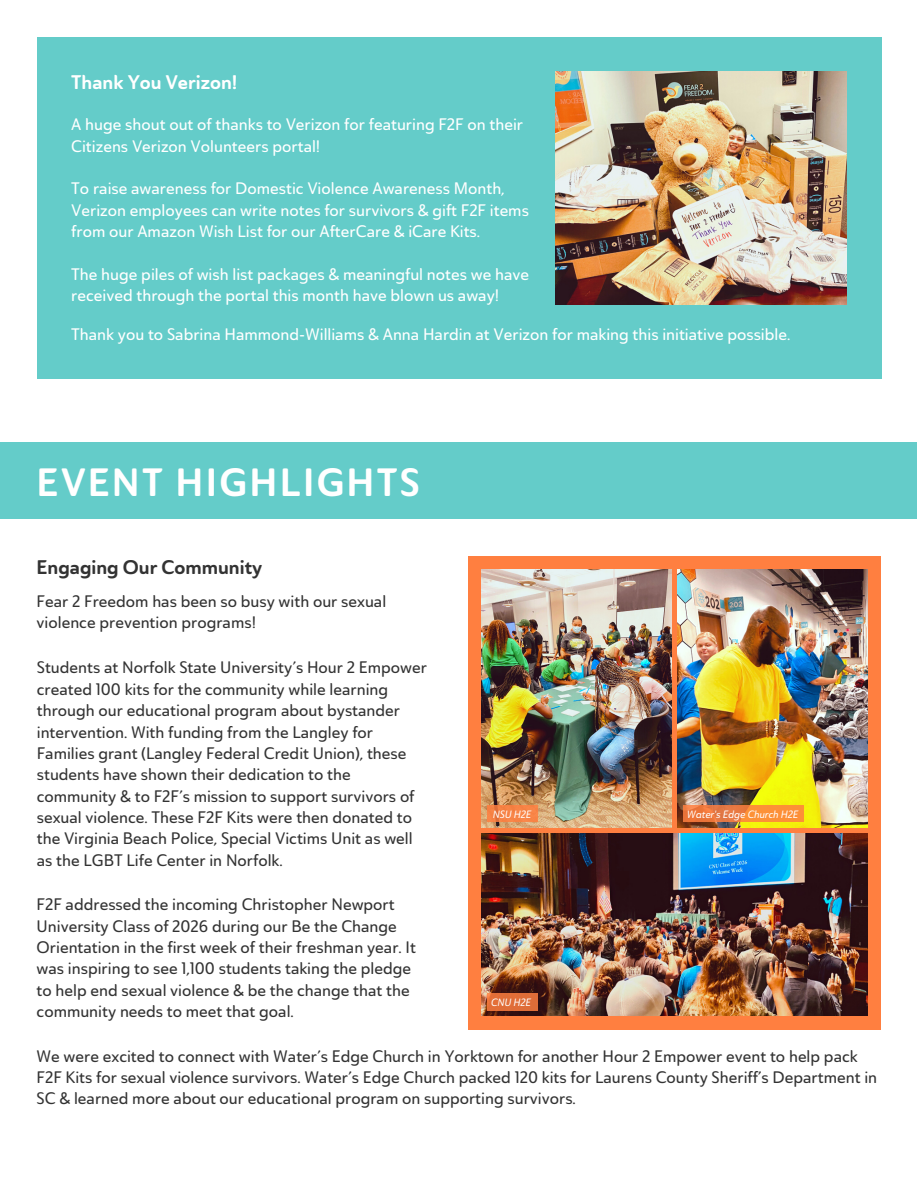
<style>
.page{position:relative;width:918px;height:1188px;background:#fff}
.page>*{position:absolute;margin:0;border:0;box-sizing:border-box;transform-origin:0 0}
.t1{font:39px "Ainslie Sans Nor Bol";letter-spacing:.06em;color:#fff}
.t2{font:19.5px "Ainslie Sans Nor Bol";color:#333}
.t3{font:19.5px "Ainslie Sans Nor Bol";color:#fff}
.t4{font:16.5px/21.3px "Ainslie Sans Nor Med";color:#333}
.t5{font:16.5px/21.3px "Ainslie Sans Nor Med";color:#fff}
.t6{font:10.5px "Ainslie Sans Nor Med It";color:#fff}
</style>
<div class="page">
<div style="left:37px;top:37px;width:844px;height:341px;background:#64ccc9"></div>
<img style="left:556px;top:72px;width:291px;height:233px">
<div style="left:0;top:442px;width:917px;height:77px;background:#64ccc9"></div>
<div style="left:468px;top:556px;width:413px;height:473px;background:#ff7f40"></div>
<img style="left:482px;top:570px;width:190px;height:257px">
<img style="left:482px;top:833px;width:386px;height:182px">
<img style="left:677px;top:570px;width:190px;height:257px">
<svg style="left:487px;top:805px;width:50px;height:17px"></svg>
<svg style="left:683px;top:805px;width:120px;height:17px"></svg>
<div style="left:487px;top:994px;width:50px;height:16px;background:#e06e38"></div>
<p class="t3" style="left:71px;top:70px;width:168px">Thank You Verizon!</p>
<p class="t5" style="left:71px;top:113px;width:453px">A huge shout out of thanks to Verizon for featuring F2F on their<br>Citizens Verizon Volunteers portal!</p>
<p class="t5" style="left:71px;top:178px;width:459px">To raise awareness for Domestic Violence Awareness Month,<br>Verizon employees can write notes for survivors &amp; gift F2F items from our Amazon Wish List for our AfterCare &amp; iCare Kits.</p>
<p class="t5" style="left:71px;top:263px;width:459px">The huge piles of wish list packages &amp; meaningful notes we have received through the portal this month have blown us away!</p>
<p class="t5" style="left:71px;top:323px;width:721px">Thank you to Sabrina Hammond-Williams &amp; Anna Hardin at Verizon for making this initiative possible.</p>
<h1 class="t1" style="left:37px;top:457px;width:385px">EVENT HIGHLIGHTS</h1>
<p class="t2" style="left:37px;top:554px;width:227px">Engaging Our Community</p>
<p class="t4" style="left:37px;top:590px;width:351px">Fear 2 Freedom has been so busy with our sexual violence prevention programs!</p>
<p class="t4" style="left:37px;top:657px;width:392px">Students at Norfolk State University’s Hour 2 Empower created 100 kits for the community while learning through our educational program about bystander intervention. With funding from the Langley for Families grant (Langley Federal Credit Union), these students have shown their dedication to the community &amp; to F2F’s mission to support survivors of sexual violence. These F2F Kits were then donated to the Virginia Beach Police, Special Victims Unit as well as the LGBT Life Center in Norfolk.</p>
<p class="t4" style="left:37px;top:893px;width:381px">F2F addressed the incoming Christopher Newport University Class of 2026 during our Be the Change Orientation in the first week of their freshman year. It was inspiring to see 1,100 students taking the pledge to help end sexual violence &amp; be the change that the community needs to meet that goal.</p>
<p class="t6" style="left:493px;top:807px;width:40px">NSU H2E</p>
<p class="t6" style="left:687px;top:807px;width:113px">Water's Edge Church H2E</p>
<p class="t6" style="left:491px;top:995px;width:41px">CNU H2E</p>
<p class="t4" style="left:37px;top:1045px;width:842px">We were excited to connect with Water’s Edge Church in Yorktown for another Hour 2 Empower event to help pack<br>F2F Kits for sexual violence survivors. Water’s Edge Church packed 120 kits for Laurens County Sheriff’s Department in<br>SC &amp; learned more about our educational program on supporting survivors.</p>
</div>
